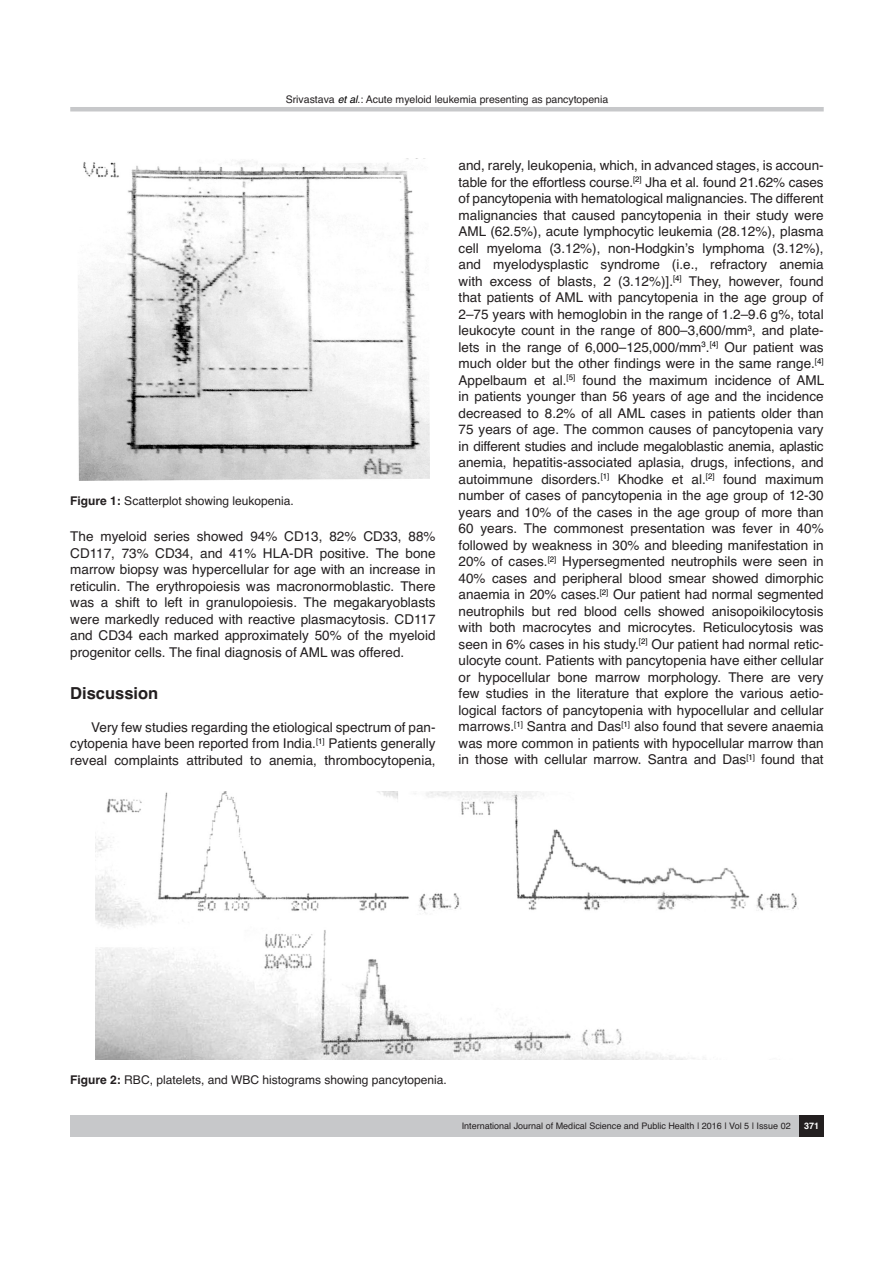
<style>
.page{position:relative;width:894px;height:1263px;background:#fff}
.page>*{position:absolute;margin:0;border:0;box-sizing:border-box;transform-origin:0 0}
.t1{font:700 16.5px "Helvetica";color:#231f20}
.para{font:13.5px/16.5px "Helvetica";color:#231f20;text-align:justify}
.figcap{font:12px "Helvetica";color:#231f20}
.t2{font:10.5px "Helvetica";color:#231f20}
.t3{font:9px "Helvetica";color:#231f20}
.Rhs_page_no{font:700 9px "Helvetica";color:#fff}
.s1{font-style:italic;color:#000}
.s2{font-weight:700}
</style>
<div class="page">
<div style="left:70px;top:1115px;width:729px;height:21px;background:#c7c8ca"></div>
<div style="left:799px;top:1115px;width:24px;height:21px;background:#231f20"></div>
<hr style="left:70px;top:107px;width:753px;height:4px;background:#c7c8ca">
<img style="left:78px;top:159px;width:351px;height:322px">
<img style="left:96px;top:791px;width:701px;height:268px">
<p class="t2" style="left:285px;top:90px;width:324px">Srivastava <span class="s1">et al</span>.: Acute myeloid leukemia presenting as pancytopenia</p>
<p class="figcap" style="left:70px;top:491px;width:225px"><span class="s2">Figure 1:</span> Scatterplot showing leukopenia.</p>
<p class="para" style="left:70px;top:528px;width:367px">The myeloid series showed 94% CD13, 82% CD33, 88% CD117, 73% CD34, and 41% HLA-DR positive. The bone marrow biopsy was hypercellular for age with an increase in reticulin. The erythropoiesis was macronormoblastic. There was a shift to left in granulopoiesis. The megakaryoblasts were markedly reduced with reactive plasmacytosis. CD117 and CD34 each marked approximately 50% of the myeloid progenitor cells. The final diagnosis of AML was offered.</p>
<h1 class="t1" style="left:70px;top:678px;width:90px">Discussion</h1>
<p class="para" style="left:70px;top:718px;width:367px;text-indent:21px">Very few studies regarding the etiological spectrum of pan&shy;cytopenia have been reported from India.<sup>[1]</sup> Patients generally reveal complaints attributed to anemia, thrombocytopenia,</p>
<p class="para" style="left:458px;top:157px;width:367px;text-align:left">and, rarely, leukopenia, which, in advanced stages, is accoun&shy;table for the effortless course.<sup>[2]</sup> Jha et al. found 21.62% cases of pancytopenia with hematological malignancies. The different malignancies that caused pancytopenia in their study were AML (62.5%), acute lymphocytic leukemia (28.12%), plasma cell myeloma (3.12%), non-Hodgkin’s lymphoma (3.12%), and myelodysplastic syndrome (i.e., refractory anemia with excess of blasts, 2 (3.12%)].<sup>[4]</sup> They, however, found that patients of AML with pancytopenia in the age group of 2–75 years with hemoglobin in the range of 1.2–9.6 g%, total leukocyte count in the range of 800–3,600/mm<sup>3</sup>, and plate&shy;lets in the range of 6,000–125,000/mm<sup>3</sup>.<sup>[4]</sup> Our patient was much older but the other findings were in the same range.<sup>[4] </sup>Appelbaum et al.<sup>[5]</sup> found the maximum incidence of AML in patients younger than 56 years of age and the incidence decreased to 8.2% of all AML cases in patients older than 75 years of age. The common causes of pancytopenia vary in different studies and include megaloblastic anemia, aplastic anemia, hepatitis-associated aplasia, drugs, infections, and autoimmune disorders.<sup>[1]</sup> Khodke et al.<sup>[2]</sup> found maximum number of cases of pancytopenia in the age group of 12-30 years and 10% of the cases in the age group of more than 60 years. The commonest presentation was fever in 40% followed by weakness in 30% and bleeding manifestation in 20% of cases.<sup>[2]</sup> Hypersegmented neutrophils were seen in 40% cases and peripheral blood smear showed dimorphic anaemia in 20% cases.<sup>[2]</sup> Our patient had normal segmented neutrophils but red blood cells showed anisopoikilocytosis with both macrocytes and microcytes. Reticulocytosis was seen in 6% cases in his study.<sup>[2]</sup> Our patient had normal retic&shy;ulocyte count. Patients with pancytopenia have either cellular or hypocellular bone marrow morphology. There are very few studies in the literature that explore the various aetio&shy;logical factors of pancytopenia with hypocellular and cellular marrows.<sup>[1]</sup> Santra and Das<sup>[1]</sup> also found that severe anaemia was more common in patients with hypocellular marrow than in those with cellular marrow. Santra and Das<sup>[1]</sup> found that</p>
<p class="figcap" style="left:70px;top:1069px;width:378px"><span class="s2">Figure 2:</span> RBC, platelets, and WBC histograms showing pancytopenia.</p>
<p class="t3" style="left:461px;top:1118px;width:330px">International Journal of Medical Science and Public Health | 2016 | Vol 5 | Issue 02</p>
<p class="Rhs_page_no" style="left:803px;top:1117px;width:17px">371</p>
</div>
